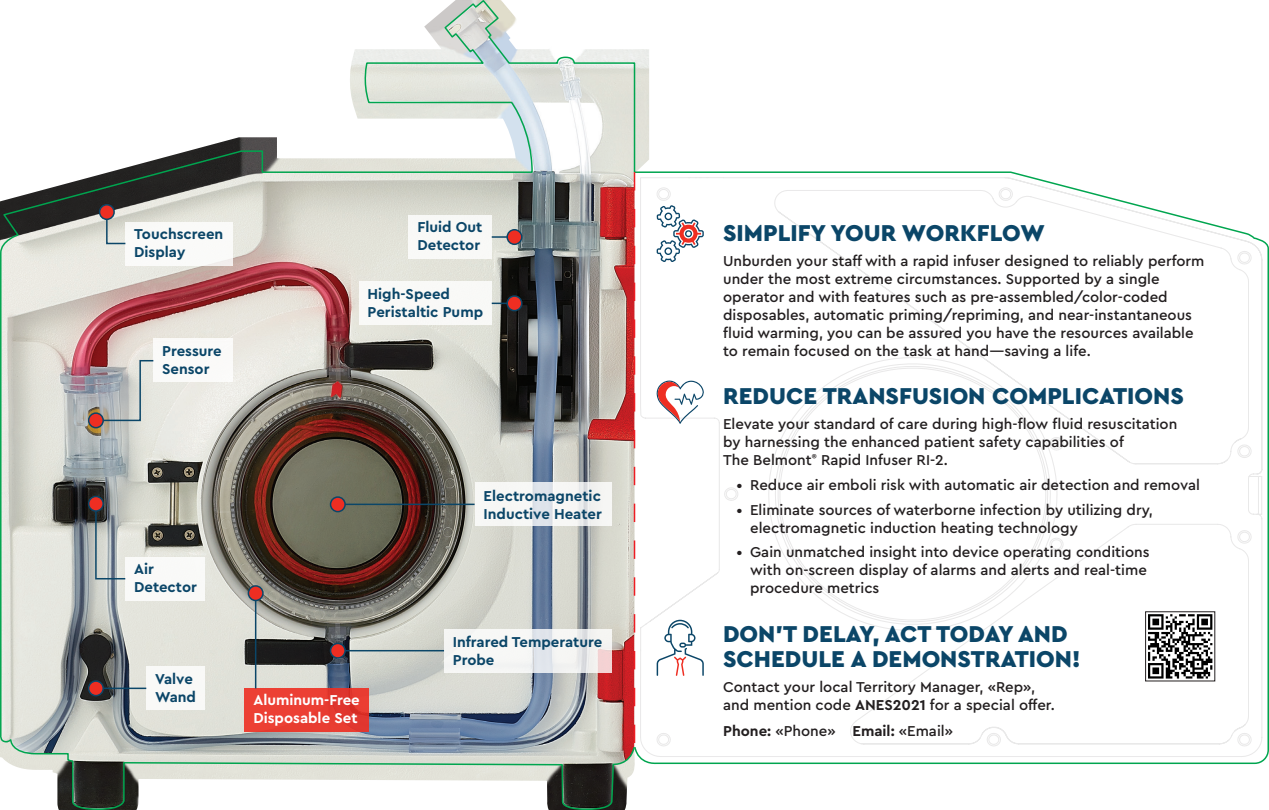
<style>
.page{position:relative;width:1269px;height:810px;background:#fff}
.page>*{position:absolute;margin:0;border:0;box-sizing:border-box;transform-origin:0 0}
.t1{font:900 24px/25.5px "Cera PRO";color:#0b4668}
.t2{font:500 15px/18px "Cera PRO";color:#231f20}
.t3{font:700 15px/18px "Cera PRO";color:#0b4668}
.t4{font:700 15px/18px "Cera PRO";color:#fff}
.s1{font-weight:700}
</style>
<div class="page">
<svg style="left:636px;top:171px;width:633px;height:594px"></svg>
<img style="left:0;top:0;width:636px;height:810px">
<svg style="left:634px;top:172px;width:1px;height:571px"></svg>
<p class="t3" style="left:134px;top:225px;width:91px">Touchscreen<br>Display</p>
<p class="t3" style="left:162px;top:341px;width:61px">Pressure<br>Sensor</p>
<p class="t3" style="left:417px;top:218px;width:67px">Fluid Out<br>Detector</p>
<p class="t3" style="left:368px;top:284px;width:117px">High-Speed<br>Peristaltic Pump</p>
<p class="t3" style="left:134px;top:560px;width:64px">Air<br>Detector</p>
<p class="t3" style="left:155px;top:669px;width:42px">Valve<br>Wand</p>
<p class="t4" style="left:253px;top:691px;width:108px">Aluminum-Free<br>Disposable Set</p>
<p class="t3" style="left:484px;top:487px;width:120px">Electromagnetic<br>Inductive Heater</p>
<p class="t3" style="left:453px;top:633px;width:151px">Infrared Temperature<br>Probe</p>
<p class="t1" style="left:723px;top:219px;width:323px">SIMPLIFY YOUR WORKFLOW</p>
<p class="t2" style="left:723px;top:251px;width:483px">Unburden your staff with a rapid infuser designed to reliably perform under the most extreme circumstances. Supported by a single operator and with features such as pre-assembled/color-coded disposables, automatic priming/repriming, and near-instantaneous fluid warming, you can be assured you have the resources available to remain focused on the task at hand—saving a life.</p>
<p class="t1" style="left:723px;top:383px;width:462px">REDUCE TRANSFUSION COMPLICATIONS</p>
<p class="t2" style="left:723px;top:414px;width:456px">Elevate your standard of care during high-flow fluid resuscitation by harnessing the enhanced patient safety capabilities of<br>The Belmont<sup>®</sup> Rapid Infuser RI-2.</p>
<p class="t2" style="left:737px;top:475px;width:465px">• Reduce air emboli risk with automatic air detection and removal</p>
<p class="t2" style="left:750px;top:500px;width:404px;text-indent:-14px">• Eliminate sources of waterborne infection by utilizing dry, electromagnetic induction heating technology</p>
<p class="t2" style="left:750px;top:543px;width:401px;text-indent:-14px">• Gain unmatched insight into device operating conditions with on-screen display of alarms and alerts and real-time procedure metrics</p>
<p class="t1" style="left:723px;top:620px;width:359px">DON’T DELAY, ACT TODAY AND<br>SCHEDULE A DEMONSTRATION!</p>
<p class="t2" style="left:723px;top:677px;width:333px">Contact your local Territory Manager, «Rep», and mention code <span class="s1">ANES2021</span> for a special offer.</p>
<p class="t2" style="left:723px;top:721px;width:231px"><span class="s1">Phone:</span> «Phone» <span class="s1">Email:</span> «Email»</p>
</div>
